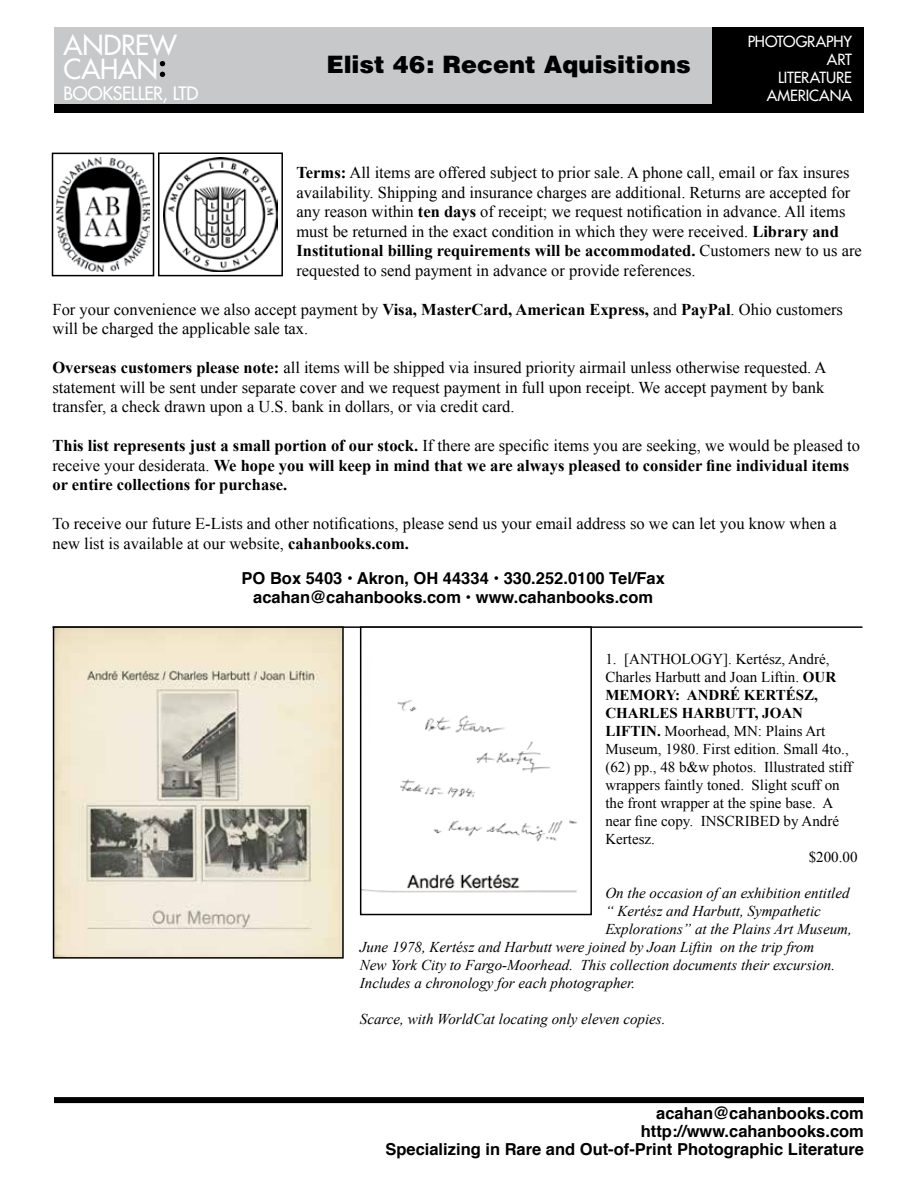
<style>
.page{position:relative;width:918px;height:1188px;background:#fff}
.page>*{position:absolute;margin:0;border:0;box-sizing:border-box;transform-origin:0 0}
.t1{font:27px/24px "Futura";letter-spacing:-.01em;color:#fff}
.t2{font:900 24px "Helvetica";color:#000}
.t3{font:18px "Futura";letter-spacing:-.015em;color:#fff}
.t4{font:16.5px/19.5px "Times New Roman";color:#000}
.t5{font:700 16.5px/19.5px "Times New Roman";color:#000}
.t6{font:700 16.5px/18px "Helvetica";color:#000;text-align:right}
.t7{font:italic 15px "Times New Roman";color:#000}
.t8{font:15px "Times New Roman";color:#000}
.t9{font:700 15px "Times New Roman";color:#000}
.t10{font:15px/18px "Futura";letter-spacing:-.005em;color:#fff;text-align:right}
.s1{font-weight:700}
.s2{font-weight:400}
</style>
<div class="page">
<div style="left:54px;top:1097px;width:810px;height:6px;background:#000"></div>
<div style="left:54px;top:27px;width:810px;height:81px;background:#c7c8ca"></div>
<div style="left:54px;top:104px;width:810px;height:9px;background:#000"></div>
<svg style="left:160px;top:61px;width:5px;height:5px"></svg>
<svg style="left:160px;top:72px;width:5px;height:5px"></svg>
<div style="left:713px;top:27px;width:151px;height:83px;background:#000"></div>
<img style="left:56px;top:158px;width:94px;height:113px">
<div style="left:52px;top:153px;width:102px;height:123px;border:2px solid #000"></div>
<img style="left:164px;top:158px;width:113px;height:113px">
<div style="left:158px;top:153px;width:125px;height:123px;border:2px solid #000"></div>
<hr style="left:52px;top:626px;width:810px;height:2px;background:#000">
<img style="left:56px;top:629px;width:285px;height:327px">
<div style="left:53px;top:626px;width:291px;height:333px;border:2px solid #000"></div>
<img style="left:363px;top:700px;width:214px;height:193px">
<div style="left:360px;top:626px;width:232px;height:289px;border:2px solid #000"></div>
<h1 class="t1" style="left:64px;top:32px;width:115px">ANDREW<br>CAHAN</h1>
<p class="t3" style="left:64px;top:82px;width:136px">BOOKSELLER, LTD</p>
<h2 class="t2" style="left:326px;top:49px;width:366px">Elist 46: Recent Aquisitions</h2>
<p class="t10" style="left:748px;top:33px;width:106px">PHOTOGRAPHY<br>ART<br>LITERATURE<br>AMERICANA</p>
<p class="t4" style="left:296px;top:163px;width:567px"><span class="s1">Terms:</span> All items are offered subject to prior sale. A phone call, email or fax insures availability. Shipping and insurance charges are additional. Returns are accepted for any reason within <span class="s1">ten days</span> of receipt; we request notification in advance. All items must be returned in the exact condition in which they were received. <span class="s1">Library and Institutional billing requirements will be accommodated.</span> Customers new to us are requested to send payment in advance or provide references.</p>
<p class="t4" style="left:52px;top:299px;width:792px">For your convenience we also accept payment by <span class="s1">Visa, MasterCard, American Express,</span> and <span class="s1">PayPal</span>. Ohio customers will be charged the applicable sale tax.</p>
<p class="t4" style="left:52px;top:358px;width:775px"><span class="s1">Overseas customers please note:</span> all items will be shipped via insured priority airmail unless otherwise requested. A statement will be sent under separate cover and we request payment in full upon receipt. We accept payment by bank transfer, a check drawn upon a U.S. bank in dollars, or via credit card.</p>
<p class="t5" style="left:52px;top:436px;width:809px">This list represents just a small portion of our stock. <span class="s2">If there are specific items you are seeking, we would be pleased to receive your desiderata.</span> We hope you will keep in mind that we are always pleased to consider fine individual items or entire collections for purchase.</p>
<p class="t4" style="left:52px;top:514px;width:786px">To receive our future E-Lists and other notifications, please send us your email address so we can let you know when a new list is available at our website, <span class="s1">cahanbooks.com.</span></p>
<p class="t6" style="left:242px;top:568px;width:425px;line-height:19.5px;text-align:center">PO Box 5403 • Akron, OH 44334 • 330.252.0100 Tel/Fax acahan@cahanbooks.com • www.cahanbooks.com</p>
<p class="t8" style="left:605px;top:649px;width:226px">1. [ANTHOLOGY]. Kertész, André,</p>
<p class="t8" style="left:605px;top:667px;width:232px">Charles Harbutt and Joan Liftin. <span class="s1">OUR</span></p>
<p class="t9" style="left:605px;top:685px;width:214px">MEMORY: ANDRÉ KERTÉSZ,</p>
<p class="t9" style="left:605px;top:703px;width:199px">CHARLES HARBUTT, JOAN</p>
<p class="t8" style="left:605px;top:721px;width:222px"><span class="s1">LIFTIN.</span> Moorhead, MN: Plains Art</p>
<p class="t8" style="left:605px;top:739px;width:245px">Museum, 1980. First edition. Small 4to.,</p>
<p class="t8" style="left:605px;top:757px;width:249px">(62) pp., 48 b&amp;w photos. Illustrated stiff</p>
<p class="t8" style="left:605px;top:775px;width:236px">wrappers faintly toned. Slight scuff on</p>
<p class="t8" style="left:605px;top:793px;width:229px">the front wrapper at the spine base. A</p>
<p class="t8" style="left:605px;top:811px;width:235px">near fine copy. INSCRIBED by André</p>
<p class="t8" style="left:605px;top:829px;width:51px">Kertesz.</p>
<p class="t8" style="left:809px;top:847px;width:50px">$200.00</p>
<p class="t7" style="left:605px;top:883px;width:246px">On the occasion of an exhibition entitled</p>
<p class="t7" style="left:605px;top:901px;width:217px">“ Kertész and Harbutt, Sympathetic</p>
<p class="t7" style="left:605px;top:919px;width:248px">Explorations” at the Plains Art Museum,</p>
<p class="t7" style="left:360px;top:937px;width:456px">June 1978, Kertész and Harbutt were joined by Joan Liftin on the trip from</p>
<p class="t7" style="left:360px;top:955px;width:477px">New York City to Fargo-Moorhead. This collection documents their excursion.</p>
<p class="t7" style="left:360px;top:973px;width:277px">Includes a chronology for each photographer.</p>
<p class="t7" style="left:360px;top:1009px;width:307px">Scarce, with WorldCat locating only eleven copies.</p>
<p class="t6" style="left:385px;top:1104px;width:480px">acahan@cahanbooks.com<br>http://www.cahanbooks.com<br>Specializing in Rare and Out-of-Print Photographic Literature</p>
</div>
